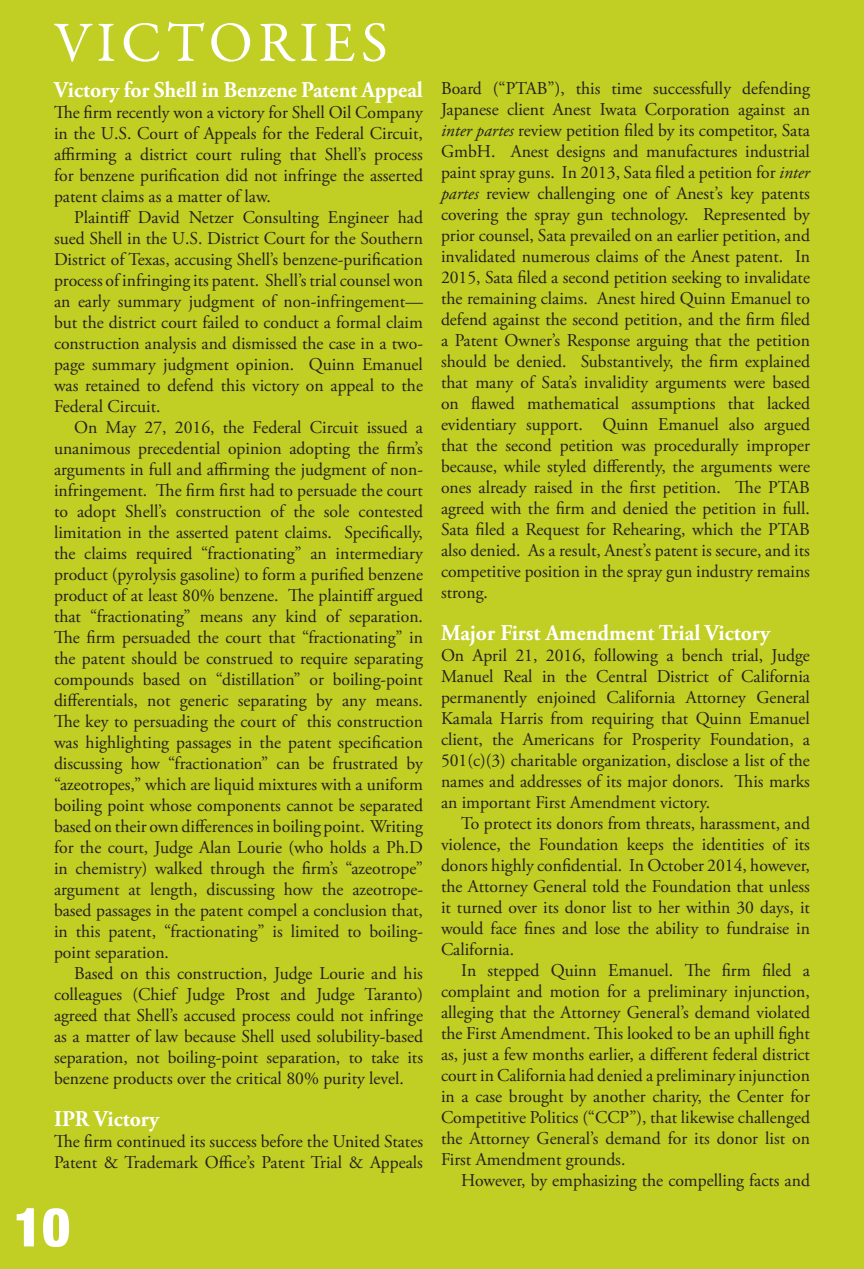
<style>
.page{position:relative;width:864px;height:1269px;background:#c1ce23}
.page>*{position:absolute;margin:0;border:0;box-sizing:border-box;transform-origin:0 0}
.t1{font:57px "Garamond Premr Pro";letter-spacing:.09em;color:#fff}
.t2{font:900 condensed 54px "Helvetica Neue";color:#fff}
.QE_-_Main_Article_St{font:700 22.5px "Adobe Garamond Pro";color:#fff;scale:.96 1}
.QE_-_Main_Article_St-2{font:18px/21px "Adobe Garamond Pro";color:#231f20;text-align:justify}
.s1{font-style:italic}
</style>
<div class="page">
<p class="t1" style="left:54px;top:8px;width:335px">VICTORIES</p>
<p class="QE_-_Main_Article_St" style="left:54px;top:77px;width:386px">Victory for Shell in Benzene Patent Appeal</p>
<p class="QE_-_Main_Article_St-2" style="left:54px;top:103px;width:371px">The firm recently won a victory for Shell Oil Company in the U.S. Court of Appeals for the Federal Circuit, affirming a district court ruling that Shell’s process for benzene purification did not infringe the asserted patent claims as a matter of law.</p>
<p class="QE_-_Main_Article_St-2" style="left:54px;top:208px;width:371px;text-indent:20px">Plaintiff David Netzer Consulting Engineer had sued Shell in the U.S. District Court for the Southern District of Texas, accusing Shell’s benzene-purification process of infringing its patent. Shell’s trial counsel won an early summary judgment of non-infringement— but the district court failed to conduct a formal claim construction analysis and dismissed the case in a two&shy;page summary judgment opinion. Quinn Emanuel was retained to defend this victory on appeal to the Federal Circuit.</p>
<p class="QE_-_Main_Article_St-2" style="left:54px;top:418px;width:371px;text-indent:20px">On May 27, 2016, the Federal Circuit issued a unanimous precedential opinion adopting the firm’s arguments in full and affirming the judgment of non&shy;infringement. The firm first had to persuade the court to adopt Shell’s construction of the sole contested limitation in the asserted patent claims. Specifically, the claims required “fractionating” an intermediary product (pyrolysis gasoline) to form a purified benzene product of at least 80% benzene. The plaintiff argued that “fractionating” means any kind of separation.<br>The firm persuaded the court that “fractionating” in the patent should be construed to require separating compounds based on “distillation” or boiling-point differentials, not generic separating by any means.<br>The key to persuading the court of this construction was highlighting passages in the patent specification discussing how “fractionation” can be frustrated by “azeotropes,” which are liquid mixtures with a uniform boiling point whose components cannot be separated based on their own differences in boiling point. Writing for the court, Judge Alan Lourie (who holds a Ph.D in chemistry) walked through the firm’s “azeotrope” argument at length, discussing how the azeotrope&shy;based passages in the patent compel a conclusion that, in this patent, “fractionating” is limited to boiling&shy;point separation.</p>
<p class="QE_-_Main_Article_St-2" style="left:54px;top:964px;width:371px;text-indent:20px">Based on this construction, Judge Lourie and his colleagues (Chief Judge Prost and Judge Taranto) agreed that Shell’s accused process could not infringe as a matter of law because Shell used solubility-based separation, not boiling-point separation, to take its benzene products over the critical 80% purity level.</p>
<p class="QE_-_Main_Article_St" style="left:54px;top:1106px;width:111px">IPR Victory</p>
<p class="QE_-_Main_Article_St-2" style="left:54px;top:1132px;width:371px">The firm continued its success before the United States<br>Patent &amp; Trademark Office’s Patent Trial &amp; Appeals</p>
<p class="t2" style="left:14px;top:1194px;width:58px">10</p>
<p class="QE_-_Main_Article_St-2" style="left:441px;top:78px;width:371px">Board (“PTAB”), this time successfully defending Japanese client Anest Iwata Corporation against an <span class="s1">inter partes</span> review petition filed by its competitor, Sata GmbH. Anest designs and manufactures industrial paint spray guns. In 2013, Sata filed a petition for <span class="s1">inter partes</span> review challenging one of Anest’s key patents covering the spray gun technology. Represented by prior counsel, Sata prevailed on an earlier petition, and invalidated numerous claims of the Anest patent. In 2015, Sata filed a second petition seeking to invalidate the remaining claims. Anest hired Quinn Emanuel to defend against the second petition, and the firm filed a Patent Owner’s Response arguing that the petition should be denied. Substantively, the firm explained that many of Sata’s invalidity arguments were based on flawed mathematical assumptions that lacked evidentiary support. Quinn Emanuel also argued that the second petition was procedurally improper because, while styled differently, the arguments were ones already raised in the first petition. The PTAB agreed with the firm and denied the petition in full.<br>Sata filed a Request for Rehearing, which the PTAB also denied. As a result, Anest’s patent is secure, and its competitive position in the spray gun industry remains strong.</p>
<p class="QE_-_Main_Article_St" style="left:441px;top:620px;width:345px">Major First Amendment Trial Victory</p>
<p class="QE_-_Main_Article_St-2" style="left:441px;top:645px;width:371px">On April 21, 2016, following a bench trial, Judge Manuel Real in the Central District of California permanently enjoined California Attorney General Kamala Harris from requiring that Quinn Emanuel client, the Americans for Prosperity Foundation, a 501(c)(3) charitable organization, disclose a list of the names and addresses of its major donors. This marks an important First Amendment victory.</p>
<p class="QE_-_Main_Article_St-2" style="left:441px;top:813px;width:371px;text-indent:20px">To protect its donors from threats, harassment, and violence, the Foundation keeps the identities of its donors highly confidential. In October 2014, however, the Attorney General told the Foundation that unless it turned over its donor list to her within 30 days, it would face fines and lose the ability to fundraise in California.</p>
<p class="QE_-_Main_Article_St-2" style="left:441px;top:960px;width:371px;text-indent:20px">In stepped Quinn Emanuel. The firm filed a complaint and motion for a preliminary injunction, alleging that the Attorney General’s demand violated the First Amendment. This looked to be an uphill fight as, just a few months earlier, a different federal district court in California had denied a preliminary injunction in a case brought by another charity, the Center for Competitive Politics (“CCP”), that likewise challenged the Attorney General’s demand for its donor list on First Amendment grounds.</p>
<p class="QE_-_Main_Article_St-2" style="left:461px;top:1170px;width:350px">However, by emphasizing the compelling facts and</p>
</div>
